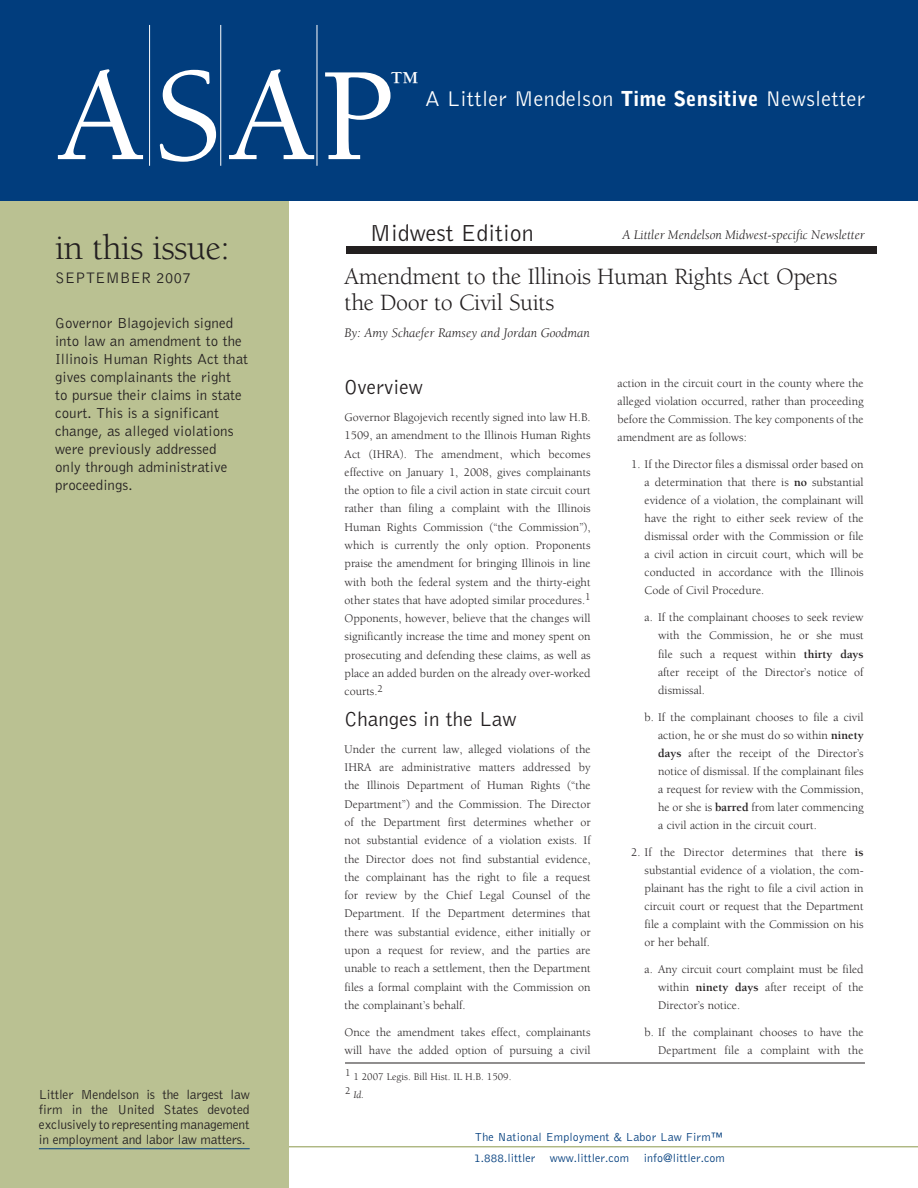
<style>
.page{position:relative;width:918px;height:1188px;background:#fff}
.page>*{position:absolute;margin:0;border:0;box-sizing:border-box;transform-origin:0 0}
.t1{font:500 136.5px "Berkeley";color:#fff}
.t2{font:36px "Berkeley";letter-spacing:-.015em;color:#231f20}
.t3{font:500 29.85px "Berkeley";color:#fff}
.headline{font:24px/25.5px "Berkeley";letter-spacing:-.015em;color:#231f20}
.t4{font:300 24px "Bell Gothic";color:#231f20}
.t5{font:300 22.05px "Bell Gothic";letter-spacing:.01em;color:#fff}
.body_copy{font:300 21px "Bell Gothic";color:#231f20}
.t6{font:300 15.75px "Bell Gothic";color:#231f20}
.sidebar_summary{font:300 15px/18px "Bell Gothic";color:#231f20}
.t7{font:300 13.5px/15px "Bell Gothic";letter-spacing:-.015em;color:#231f20;text-align:justify}
.credit_line{font:italic 13.5px "Berkeley";color:#231f20}
.body_copy-2{font:12px/18.3px "Berkeley";color:#231f20;text-align:justify}
.t8{font:300 12px "Bell Gothic";color:#013d7d}
.body_copy-3{font:10.5px "Berkeley";color:#231f20}
.body_copy-4{font:italic 10.5px "Berkeley";color:#231f20}
.s1{font-weight:900;font-size:20.55px}
.s2{font-weight:700}
</style>
<div class="page">
<hr style="left:281px;top:1146px;width:637px;height:1px;background:#abb47c">
<div style="left:0;top:200px;width:289px;height:988px;background:#bac192"></div>
<div style="left:0;top:0;width:918px;height:200px;background:#013d7d"></div>
<hr style="left:317px;top:25px;width:1px;height:141px;background:#fff">
<hr style="left:220px;top:25px;width:1px;height:141px;background:#fff">
<hr style="left:149px;top:25px;width:1px;height:141px;background:#fff">
<hr style="left:39px;top:1148px;width:211px;height:1px;background:#013d7d">
<div style="left:346px;top:246px;width:531px;height:7px;background:#231f20"></div>
<hr style="left:345px;top:1063px;width:520px;height:1px;background:#231f20">
<p class="t1" style="left:57px;top:44px;width:340px">ASAP</p>
<p class="t3" style="left:391px;top:66px;width:31px">™</p>
<p class="t5" style="left:425px;top:87px;width:442px">A Littler M endelson <span class="s1">Time Sensitive</span> Newsletter</p>
<p class="t2" style="left:55px;top:228px;width:176px">in this issue:</p>
<p class="t6" style="left:55px;top:269px;width:138px">September 2007</p>
<p class="sidebar_summary" style="left:55px;top:314px;width:195px">Governor B lagojevich signed into law an amendment to the<br>Illinois Human Rights Act that gives complainants the right<br>to pursue their claims in state court. This is a significant change, as alleged violations were previously addressed<br>only through administrative proceedings.</p>
<p class="t7" style="left:39px;top:1087px;width:212px">Littler M endelson is the largest law firm in the United States devoted exclusively to representing management in employment and labor law matters.</p>
<h3 class="t4" style="left:370px;top:221px;width:166px">midwest Edition</h3>
<p class="credit_line" style="left:622px;top:228px;width:244px">A Littler Mendelson Midwest-specific Newsletter</p>
<p class="headline" style="left:345px;top:265px;width:494px">Amendment to the Illinois Human Rights Act Opens the Door to Civil Suits</p>
<p class="credit_line" style="left:345px;top:326px;width:247px">By: Amy Schaefer Ramsey and Jordan Goodman</p>
<p class="body_copy" style="left:345px;top:376px;width:80px">Overview</p>
<p class="body_copy-2" style="left:345px;top:408px;width:248px">Governor Blagojevich recently signed into law H.B.<br>1509, an amendment to the Illinois Human Rights Act (IHRA). The amendment, which becomes effective on January 1, 2008, gives complainants the option to file a civil action in state circuit court rather than filing a complaint with the Illinois Human Rights Commission (“the Commission”), which is currently the only option. Proponents praise the amendment for bringing Illinois in line with both the federal system and the thirty-eight other states that have adopted similar procedures.<sup>1<br></sup>Opponents, however, believe that the changes will significantly increase the time and money spent on prosecuting and defending these claims, as well as place an added burden on the already over-worked courts.<sup>2</sup></p>
<p class="body_copy" style="left:345px;top:707px;width:173px">Changes in the Law</p>
<p class="body_copy-2" style="left:345px;top:740px;width:248px">Under the current law, alleged violations of the IHRA are administrative matters addressed by the Illinois Department of Human Rights (“the Department”) and the Commission. The Director of the Department first determines whether or not substantial evidence of a violation exists. If the Director does not find substantial evidence, the complainant has the right to file a request for review by the Chief Legal Counsel of the Department. If the Department determines that there was substantial evidence, either initially or upon a request for review, and the parties are unable to reach a settlement, then the Department files a formal complaint with the Commission on the complainant’s behalf.</p>
<p class="body_copy-2" style="left:345px;top:1023px;width:248px">Once the amendment takes effect, complainants will have the added option of pursuing a civil</p>
<p class="body_copy-2" style="left:618px;top:374px;width:248px">action in the circuit court in the county where the alleged violation occurred, rather than proceeding before the Commission. The key components of the amendment are as follows:</p>
<p class="body_copy-2" style="left:645px;top:456px;width:221px;text-indent:-14px">1. If the Director files a dismissal order based on a determination that there is <span class="s2">no</span> substantial evidence of a violation, the complainant will have the right to either seek review of the dismissal order with the Commission or file a civil action in circuit court, which will be conducted in accordance with the Illinois Code of Civil Procedure.</p>
<p class="body_copy-2" style="left:658px;top:609px;width:207px;text-indent:-13px">a. If the complainant chooses to seek review with the Commission, he or she must file such a request within <span class="s2">thirty days </span>after receipt of the Director’s notice of dismissal.</p>
<p class="body_copy-2" style="left:658px;top:708px;width:207px;text-indent:-14px">b. If the complainant chooses to file a civil action, he or she must do so within <span class="s2">ninety days</span> after the receipt of the Director’s notice of dismissal. If the complainant files a request for review with the Commission, he or she is <span class="s2">barred</span> from later commencing a civil action in the circuit court.</p>
<p class="body_copy-2" style="left:645px;top:843px;width:221px;text-indent:-14px">2. If the Director determines that there <span class="s2">is </span>substantial evidence of a violation, the com&shy;plainant has the right to file a civil action in circuit court or request that the Department file a complaint with the Commission on his or her behalf.</p>
<p class="body_copy-2" style="left:658px;top:961px;width:207px;text-indent:-14px">a. Any circuit court complaint must be filed within <span class="s2">ninety days</span> after receipt of the Director’s notice.</p>
<p class="body_copy-2" style="left:645px;top:1024px;width:221px;text-align:right">b. If the complainant chooses to have the<br>Department file a complaint with the</p>
<p class="body_copy-3" style="left:345px;top:1071px;width:168px">1 1 2007 Legis. Bill Hist. IL H.B. 1509.</p>
<p class="body_copy-4" style="left:345px;top:1089px;width:20px"><sup>2</sup> Id.</p>
<p class="t8" style="left:475px;top:1131px;width:249px">The National Employment &amp; Labor Law Firm™</p>
<p class="t8" style="left:474px;top:1152px;width:252px">1.888.littler www.littler.com info@littler.com</p>
</div>
